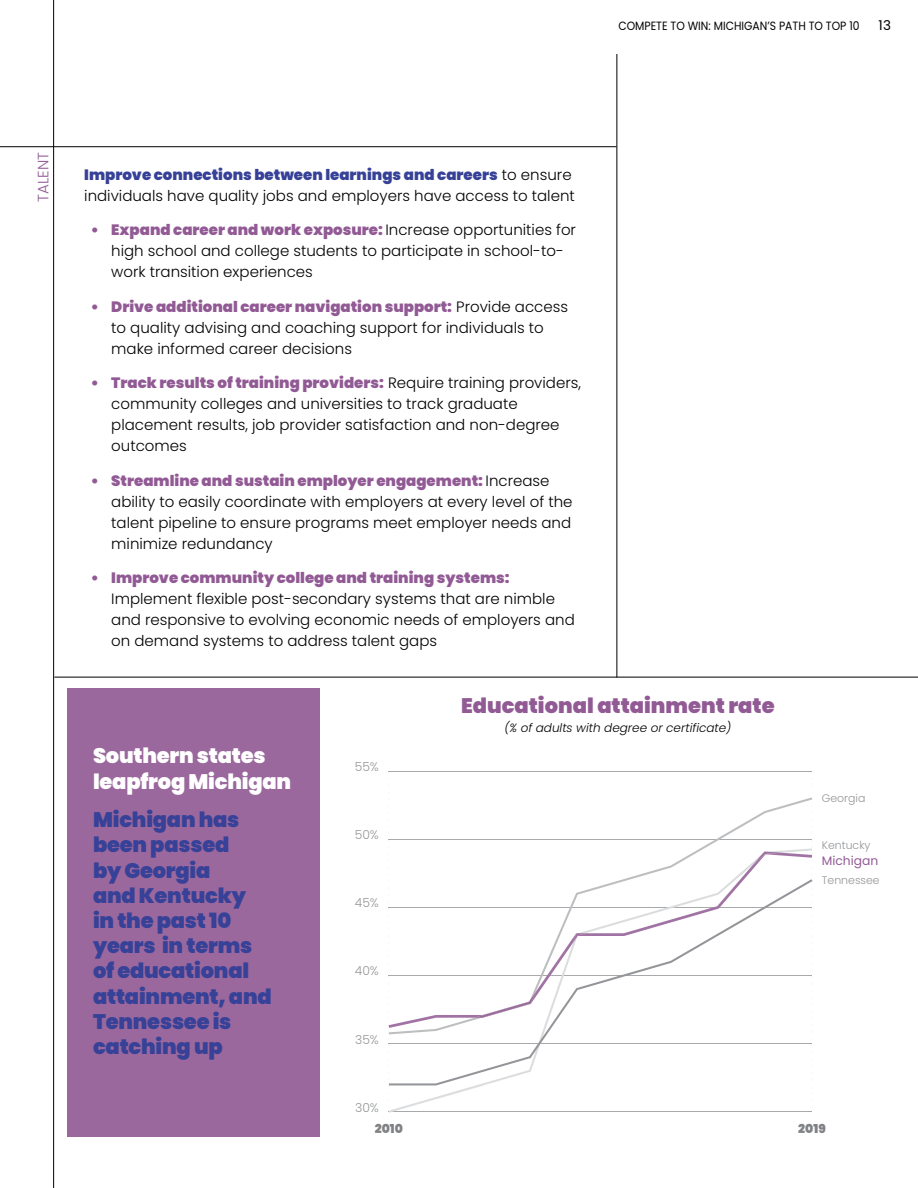
<style>
.page{position:relative;width:918px;height:1188px;background:#fff}
.page>*{position:absolute;margin:0;border:0;box-sizing:border-box;transform-origin:0 0}
.t1{font:900 21px/25.2px "Poppins";letter-spacing:-.01em;color:#364197}
.t2{font:900 21px/25.2px "Poppins";letter-spacing:-.01em;color:#fff}
.t3{font:900 21px "Poppins";color:#925a95}
.t4{font:300 15px/21px "Poppins";color:#000}
.t5{font:900 15px "Poppins";color:#925a95}
.t6{font:300 15px "Poppins";color:#925a95}
.t7{font:13.5px "Poppins";color:#000}
.t8{font:300 12.3px "Poppins";color:#939598}
.t9{font:900 12.3px "Poppins";color:#808285}
.t10{font:12.3px "Poppins";color:#925b95}
.t11{font:12px "Poppins";color:#000;scale:.9 1}
.t12{font:italic 300 12px "Poppins";color:#000}
.t13{font:300 10.95px "Poppins";color:#939598}
.s1{font-weight:900;color:#364197}
.s2{font-weight:900;color:#925a95}
</style>
<div class="page">
<div style="left:67px;top:688px;width:253px;height:449px;background:#9a689d"></div>
<hr style="left:53px;top:0;width:1px;height:1188px;background:#000">
<hr style="left:0;top:146px;width:616px;height:1px;background:#000">
<hr style="left:616px;top:54px;width:1px;height:623px;background:#000">
<hr style="left:54px;top:677px;width:864px;height:1px;background:#000">
<hr style="left:389px;top:771px;width:423px;height:1px;background:#a7a9ac">
<svg style="left:389px;top:1085px;width:423px;height:28px"></svg>
<svg style="left:389px;top:797px;width:423px;height:43px"></svg>
<svg style="left:389px;top:1039px;width:423px;height:46px"></svg>
<svg style="left:389px;top:840px;width:424px;height:199px"></svg>
<p class="t11" style="left:618px;top:19px;width:270px">COMPETE TO WIN: MICHIGAN’S PATH TO TOP 10</p>
<p class="t7" style="left:878px;top:18px;width:14px">13</p>
<p class="t6" style="left:34px;top:202px;width:51px;rotate:-90deg">TALENT</p>
<p class="t4" style="left:84px;top:164px;width:492px"><span class="s1">Improve connections between learnings and careers</span> to ensure individuals have quality jobs and employers have access to talent</p>
<p class="t4" style="left:111px;top:220px;width:466px;text-indent:-20px"><span class="s2">• Expand career and work exposure:</span> Increase opportunities for high school and college students to participate in school-to&shy;work transition experiences</p>
<p class="t4" style="left:111px;top:296px;width:458px;text-indent:-20px"><span class="s2">• Drive additional career navigation support:</span> Provide access to quality advising and coaching support for individuals to make informed career decisions</p>
<p class="t4" style="left:111px;top:373px;width:471px;text-indent:-20px"><span class="s2">• Track results of training providers:</span> Require training providers, community colleges and universities to track graduate placement results, job provider satisfaction and non-degree outcomes</p>
<p class="t4" style="left:111px;top:470px;width:463px;text-indent:-20px"><span class="s2">• Streamline and sustain employer engagement:</span> Increase ability to easily coordinate with employers at every level of the talent pipeline to ensure programs meet employer needs and minimize redundancy</p>
<p class="t5" style="left:91px;top:569px;width:420px">• Improve community college and training systems:</p>
<p class="t4" style="left:111px;top:589px;width:465px">Implement flexible post-secondary systems that are nimble and responsive to evolving economic needs of employers and on demand systems to address talent gaps</p>
<h1 class="t2" style="left:93px;top:743px;width:200px">Southern states leapfrog Michigan</h1>
<h1 class="t1" style="left:93px;top:807px;width:180px">Michigan has been passed<br>by Georgia<br>and Kentucky in the past 10 years in terms of educational attainment, and<br>Tennessee is catching up</h1>
<p class="t8" style="left:355px;top:760px;width:26px">55%</p>
<p class="t8" style="left:355px;top:828px;width:26px">50%</p>
<p class="t8" style="left:355px;top:896px;width:26px">45%</p>
<p class="t8" style="left:355px;top:964px;width:26px">40%</p>
<p class="t8" style="left:355px;top:1032px;width:25px">35%</p>
<p class="t8" style="left:355px;top:1100px;width:25px">30%</p>
<h1 class="t3" style="left:461px;top:693px;width:315px">Educational attainment rate</h1>
<p class="t12" style="left:505px;top:721px;width:228px">(% of adults with degree or certificate)</p>
<p class="t13" style="left:822px;top:792px;width:45px">Georgia</p>
<p class="t13" style="left:822px;top:839px;width:50px">Kentucky</p>
<p class="t10" style="left:822px;top:854px;width:58px">Michigan</p>
<p class="t13" style="left:822px;top:873px;width:59px">Tennessee</p>
<p class="t9" style="left:375px;top:1121px;width:30px">2010</p>
<p class="t9" style="left:798px;top:1121px;width:29px">2019</p>
</div>
